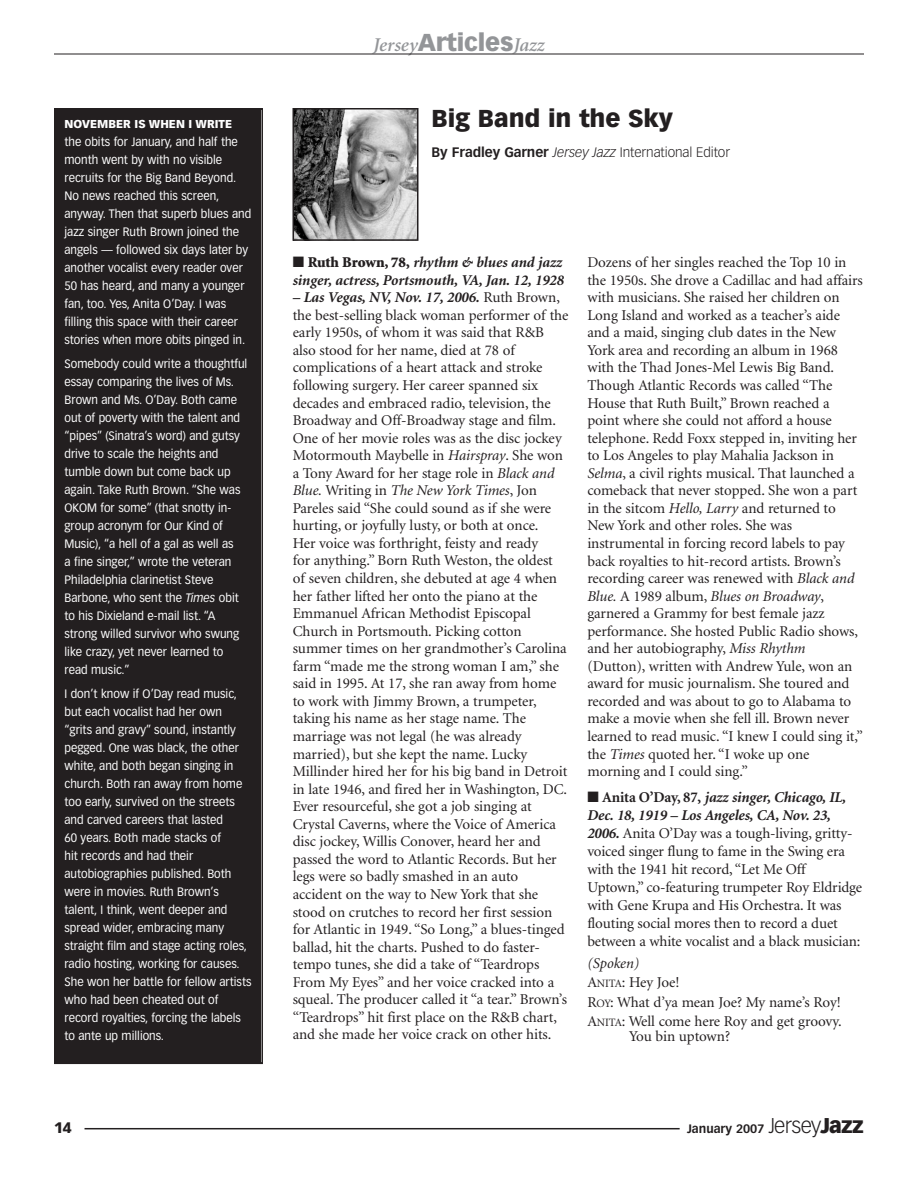
<style>
.page{position:relative;width:918px;height:1188px;background:#fff}
.page>*{position:absolute;margin:0;border:0;box-sizing:border-box;transform-origin:0 0}
.t1{font:900 24px "Vectora LH";letter-spacing:-.005em;color:#231f20}
.t2{font:italic 600 19.5px "Minion";color:#939598}
.t3{font:15px/17.5px "Minion";letter-spacing:-.005em;color:#231f20}
.t4{font:italic 700 15px/17.5px "Minion";letter-spacing:-.005em;color:#231f20}
.t5{font:900 15px "Vectora LH";color:#231f20}
.t6{font:300 13.5px "Vectora LH";letter-spacing:-.005em;color:#231f20}
.t7{font:12px/18px "Vectora LH";color:#fff;scale:.95 1}
.t8{font:700 12px "Vectora LH";color:#231f20}
.t9{font:900 11.25px "Vectora LH";color:#fff}
.s1{font-style:italic}
.s2{font-family:"Vectora LH";font-weight:900;font-style:normal;font-size:24px}
.s3{font-weight:700}
.s4{font-weight:900;font-style:normal}
.s5{font-weight:700;font-style:italic}
.s6{font-size:11.25px}
.s7{font-weight:300;font-size:21px}
.s8{font-weight:900;font-size:21px}
</style>
<div class="page">
<hr style="left:85px;top:1128px;width:595px;height:1px;background:#231f20">
<hr style="left:54px;top:54px;width:810px;height:1px;background:#231f20">
<img style="left:295px;top:111px;width:120px;height:127px">
<div style="left:292px;top:108px;width:126px;height:133px;border:2px solid #231f20"></div>
<div style="left:56px;top:110px;width:205px;height:953px;background:#231f20"></div>
<div style="left:54px;top:108px;width:209px;height:956px;border:2px solid #231f20"></div>
<p class="t9" style="left:64px;top:117px;width:169px">NOVEMBER IS WHEN I WRITE</p>
<p class="t7" style="left:64px;top:133px;width:198px">the obits for January, and half the month went by with no visible recruits for the Big Band Beyond.<br>No news reached this screen, anyway. Then that superb blues and jazz singer Ruth Brown joined the angels — followed six days later by another vocalist every reader over<br>50 has heard, and many a younger fan, too. Yes, Anita O’Day. I was filling this space with their career stories when more obits pinged in.</p>
<p class="t7" style="left:64px;top:355px;width:194px">Somebody could write a thoughtful essay comparing the lives of Ms.<br>Brown and Ms. O’Day. Both came out of poverty with the talent and “pipes” (Sinatra’s word) and gutsy drive to scale the heights and tumble down but come back up again. Take Ruth Brown. “She was<br>OKOM for some” (that snotty in&shy;group acronym for Our Kind of<br>Music), “a hell of a gal as well as<br>a fine singer,” wrote the veteran<br>Philadelphia clarinetist Steve<br>Barbone, who sent the <span class="s1">Times</span> obit to his Dixieland e-mail list. “A strong willed survivor who swung like crazy, yet never learned to read music.”</p>
<p class="t7" style="left:65px;top:685px;width:198px">I don’t know if O’Day read music, but each vocalist had her own “grits and gravy” sound, instantly pegged. One was black, the other white, and both began singing in church. Both ran away from home too early, survived on the streets and carved careers that lasted<br>60 years. Both made stacks of<br>hit records and had their autobiographies published. Both were in movies. Ruth Brown’s talent, I think, went deeper and spread wider, embracing many straight film and stage acting roles, radio hosting, working for causes.<br>She won her battle for fellow artists who had been cheated out of record royalties, forcing the labels to ante up millions.</p>
<p class="t5" style="left:54px;top:1118px;width:19px">14</p>
<h2 class="t2" style="left:373px;top:35px;width:173px">Jersey<span class="s2">Articles</span>Jazz</h2>
<h1 class="t1" style="left:432px;top:103px;width:243px">Big Band in the Sky</h1>
<p class="t6" style="left:432px;top:144px;width:300px"><span class="s3">By Fradley Garner</span> <span class="s1">Jersey Jazz</span> International Editor</p>
<p class="t4" style="left:293px;top:254px;width:273px">■ <span class="s4">Ruth Brown, 78,</span> rhythm &amp; blues and jazz singer, actress, Portsmouth, VA, Jan. 12, 1928</p>
<p class="t3" style="left:293px;top:289px;width:277px"><span class="s5">– Las Vegas, NV, Nov. 17, 2006.</span> Ruth Brown, the best-selling black woman performer of the early 1950s, of whom it was said that R&amp;B also stood for her name, died at 78 of complications of a heart attack and stroke following surgery. Her career spanned six decades and embraced radio, television, the Broadway and Off-Broadway stage and film.<br>One of her movie roles was as the disc jockey Motormouth Maybelle in <span class="s1">Hairspray</span>. She won a Tony Award for her stage role in <span class="s1">Black and Blue.</span> Writing in <span class="s1">The New York Times</span>, Jon Pareles said “She could sound as if she were hurting, or joyfully lusty, or both at once.<br>Her voice was forthright, feisty and ready<br>for anything.” Born Ruth Weston, the oldest of seven children, she debuted at age 4 when her father lifted her onto the piano at the Emmanuel African Methodist Episcopal Church in Portsmouth. Picking cotton summer times on her grandmother’s Carolina farm “made me the strong woman I am,” she said in 1995. At 17, she ran away from home to work with Jimmy Brown, a trumpeter, taking his name as her stage name. The marriage was not legal (he was already married), but she kept the name. Lucky Millinder hired her for his big band in Detroit in late 1946, and fired her in Washington, DC.<br>Ever resourceful, she got a job singing at Crystal Caverns, where the Voice of America disc jockey, Willis Conover, heard her and passed the word to Atlantic Records. But her legs were so badly smashed in an auto accident on the way to New York that she stood on crutches to record her first session for Atlantic in 1949. “So Long,” a blues-tinged ballad, hit the charts. Pushed to do faster&shy;tempo tunes, she did a take of “Teardrops From My Eyes” and her voice cracked into a squeal. The producer called it “a tear.” Brown’s “Teardrops” hit first place on the R&amp;B chart, and she made her voice crack on other hits.</p>
<p class="t3" style="left:587px;top:254px;width:277px">Dozens of her singles reached the Top 10 in the 1950s. She drove a Cadillac and had affairs with musicians. She raised her children on Long Island and worked as a teacher’s aide and a maid, singing club dates in the New York area and recording an album in 1968 with the Thad Jones-Mel Lewis Big Band.<br>Though Atlantic Records was called “The House that Ruth Built,” Brown reached a point where she could not afford a house telephone. Redd Foxx stepped in, inviting her to Los Angeles to play Mahalia Jackson in <span class="s1">Selma</span>, a civil rights musical. That launched a comeback that never stopped. She won a part in the sitcom <span class="s1">Hello, Larry</span> and returned to New York and other roles. She was instrumental in forcing record labels to pay back royalties to hit-record artists. Brown’s recording career was renewed with <span class="s1">Black and Blue.</span> A 1989 album, <span class="s1">Blues on Broadway</span>, garnered a Grammy for best female jazz performance. She hosted Public Radio shows, and her autobiography, <span class="s1">Miss Rhythm </span>(Dutton), written with Andrew Yule, won an award for music journalism. She toured and recorded and was about to go to Alabama to make a movie when she fell ill. Brown never learned to read music. “I knew I could sing it,” the <span class="s1">Times</span> quoted her. “I woke up one morning and I could sing.”</p>
<p class="t3" style="left:587px;top:788px;width:276px;line-height:18px">■ <span class="s3">Anita O’Day, 87,</span> <span class="s5">jazz singer, Chicago, IL, Dec. 18, 1919 – Los Angeles, CA, Nov. 23, 2006.</span> Anita O’Day was a tough-living, gritty&shy;voiced singer flung to fame in the Swing era with the 1941 hit record, “Let Me Off Uptown,” co-featuring trumpeter Roy Eldridge with Gene Krupa and His Orchestra. It was flouting social mores then to record a duet between a white vocalist and a black musician:</p>
<p class="t3" style="left:587px;top:954px;width:256px;line-height:19.5px"><span class="s1">(Spoken)<br></span>A<span class="s6">NITA</span>: Hey Joe!<br>R<span class="s6">OY</span>: What d’ya mean Joe? My name’s Roy!<br>A<span class="s6">NITA</span>: Well come here Roy and get groovy.</p>
<p class="t3" style="left:629px;top:1028px;width:103px">You bin uptown?</p>
<p class="t8" style="left:687px;top:1122px;width:178px">January 2007 <span class="s7">Jersey</span><span class="s8">Jazz</span></p>
</div>
